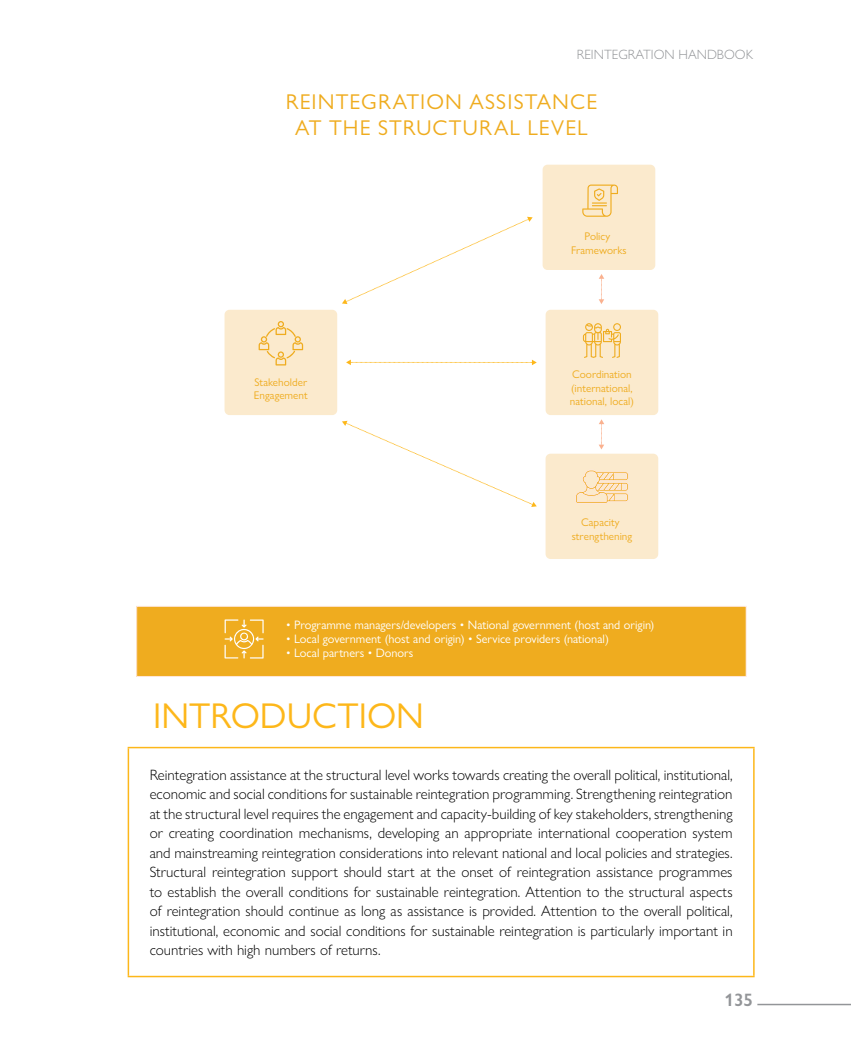
<style>
.page{position:relative;width:851px;height:1063px;background:#fff}
.page>*{position:absolute;margin:0;border:0;box-sizing:border-box;transform-origin:0 0}
.t1{font:36px "Gill Sans Nova";color:#fdb71a}
.t2{font:21.45px/25.8px "Gill Sans MT Pro";letter-spacing:.055em;color:#efac1f;text-align:center}
.t3{font:600 18px "Gill Sans Nova";color:#939598}
.t4{font:300 15px/19.5px "Gill Sans Nova";color:#000;text-align:justify}
.t5{font:300 13.5px "Gill Sans Nova";color:#939598}
.t6{font:12.3px "Gill Sans Nova";color:#fff}
.t7{font:11.1px/13.4px "Gill Sans Nova";color:#efac1f;text-align:center}
</style>
<div class="page">
<hr style="left:757px;top:1004px;width:93px;height:1px;background:#939598">
<div style="left:542px;top:165px;width:113px;height:105px;background:#fbeacd;border-radius:5px"></div>
<svg style="left:582px;top:185px;width:36px;height:32px"></svg>
<div style="left:545px;top:310px;width:113px;height:105px;background:#fbeacd;border-radius:5px"></div>
<svg style="left:582px;top:323px;width:39px;height:35px"></svg>
<div style="left:545px;top:454px;width:113px;height:105px;background:#fbeacd;border-radius:5px"></div>
<svg style="left:575px;top:470px;width:53px;height:34px"></svg>
<div style="left:224px;top:310px;width:113px;height:105px;background:#fbeacd;border-radius:5px"></div>
<svg style="left:258px;top:321px;width:45px;height:45px"></svg>
<svg style="left:342px;top:217px;width:190px;height:87px"></svg>
<svg style="left:342px;top:421px;width:194px;height:86px"></svg>
<svg style="left:346px;top:360px;width:190px;height:5px"></svg>
<svg style="left:599px;top:419px;width:5px;height:30px"></svg>
<svg style="left:598px;top:274px;width:6px;height:30px"></svg>
<div style="left:137px;top:606px;width:609px;height:70px;background:#efac1f"></div>
<div style="left:137px;top:606px;width:609px;height:70px;border:1px solid #fee8dd"></div>
<svg style="left:224px;top:619px;width:39px;height:40px"></svg>
<hr style="left:128px;top:747px;width:626px;height:1px;background:#fdb71a">
<hr style="left:128px;top:748px;width:1px;height:228px;background:#fdb71a">
<hr style="left:753px;top:748px;width:1px;height:228px;background:#fdb71a">
<hr style="left:128px;top:976px;width:626px;height:1px;background:#fdb71a">
<p class="t5" style="left:576px;top:46px;width:178px">REINTEGRATION HANDBOOK</p>
<h2 class="t2" style="left:286px;top:89px;width:313px">REINTEGRATION ASSISTANCE<br>AT THE STRUCTURAL LEVEL</h2>
<p class="t7" style="left:254px;top:375px;width:55px;text-align:left">Stakeholder<br>Engagement</p>
<p class="t7" style="left:571px;top:230px;width:57px">Policy<br>Frameworks</p>
<p class="t7" style="left:570px;top:368px;width:65px;text-align:left">Coordination (international, national, local)</p>
<p class="t7" style="left:571px;top:516px;width:62px">Capacity strengthening</p>
<p class="t6" style="left:286px;top:617px;width:370px">• Programme managers/developers • National government (host and origin)</p>
<p class="t6" style="left:286px;top:631px;width:324px">• Local government (host and origin) • Service providers (national)</p>
<p class="t6" style="left:286px;top:646px;width:129px">• Local partners • Donors</p>
<h1 class="t1" style="left:153px;top:694px;width:272px">INTRODUCTION</h1>
<p class="t4" style="left:150px;top:765px;width:584px">Reintegration assistance at the structural level works towards creating the overall political, institutional, economic and social conditions for sustainable reintegration programming. Strengthening reintegration at the structural level requires the engagement and capacity-building of key stakeholders, strengthening or creating coordination mechanisms, developing an appropriate international cooperation system and mainstreaming reintegration considerations into relevant national and local policies and strategies.<br>Structural reintegration support should start at the onset of reintegration assistance programmes to establish the overall conditions for sustainable reintegration. Attention to the structural aspects of reintegration should continue as long as assistance is provided. Attention to the overall political, institutional, economic and social conditions for sustainable reintegration is particularly important in countries with high numbers of returns.</p>
<p class="t3" style="left:724px;top:989px;width:30px">135</p>
</div>
